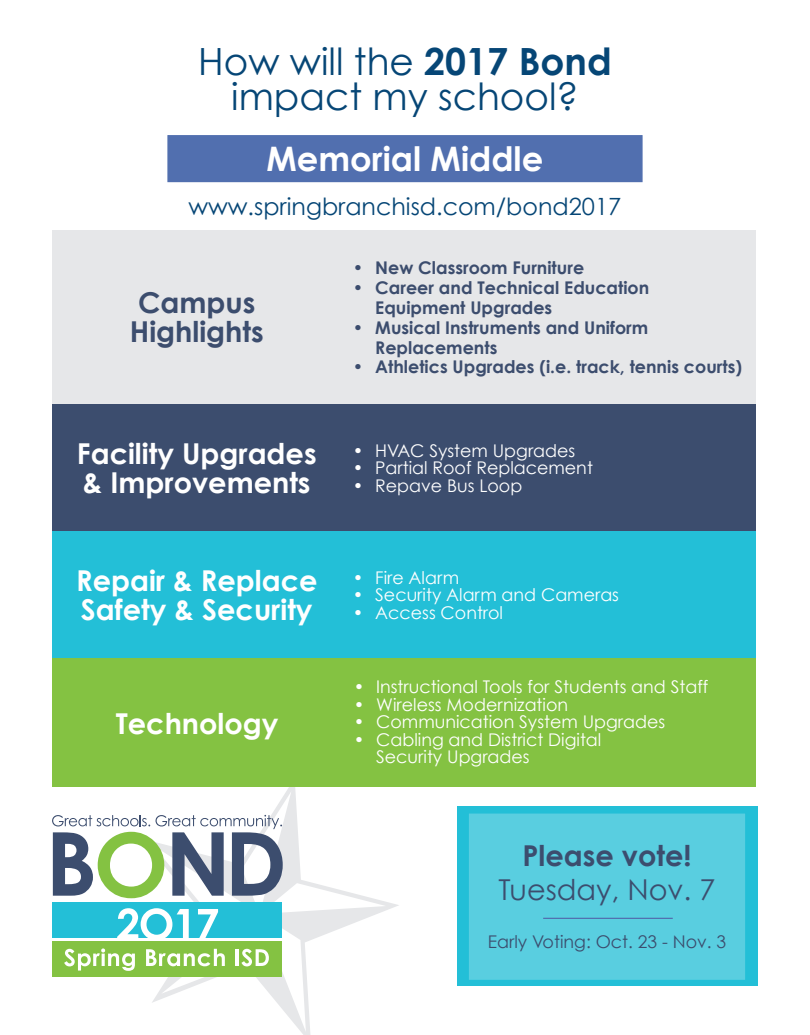
<style>
.page{position:relative;width:810px;height:1035px;background:#fff}
.page>*{position:absolute;margin:0;border:0;box-sizing:border-box;transform-origin:0 0}
.t1{font:37.5px "Century Gothic";color:#064676}
.t2{font:700 33.75px "Century Gothic";color:#fff}
.t3{font:700 28.75px/28.8px "Century Gothic";color:#fff}
.t4{font:700 28.75px "Century Gothic";color:#3c4d6e}
.t5{font:28.75px "Century Gothic";color:#3c4d6e}
.t6{font:23.75px "Century Gothic";color:#064676}
.t7{font:17.5px/17.5px "Century Gothic";color:#fff}
.t8{font:700 17.5px/20px "Century Gothic";color:#3c4d6e}
.t9{font:17.5px "Century Gothic";color:#3c4d6e}
.s1{font-weight:700}
</style>
<div class="page">
<svg style="left:152px;top:787px;width:247px;height:248px"></svg>
<div style="left:131px;top:904px;width:150px;height:44px;background:#fff"></div>
<div style="left:167px;top:135px;width:476px;height:47px;background:#516faf;border:1px solid #516faf"></div>
<div style="left:52px;top:404px;width:704px;height:127px;background:#3c4d6e"></div>
<div style="left:457px;top:806px;width:300px;height:180px;background:#23bfd7"></div>
<div style="left:469px;top:814px;width:276px;height:166px;background:#59cee0"></div>
<hr style="left:543px;top:918px;width:130px;height:1px;background:#516faf">
<div style="left:52px;top:531px;width:704px;height:128px;background:#23bfd7"></div>
<div style="left:52px;top:659px;width:704px;height:128px;background:#84c242"></div>
<div style="left:53px;top:902px;width:229px;height:36px;background:#23bfd7"></div>
<svg style="left:117px;top:908px;width:72px;height:30px"></svg>
<svg style="left:198px;top:909px;width:20px;height:29px"></svg>
<div style="left:53px;top:941px;width:229px;height:36px;background:#84c242"></div>
<svg style="left:64px;top:948px;width:71px;height:23px"></svg>
<svg style="left:146px;top:949px;width:79px;height:17px"></svg>
<hr style="left:236px;top:949px;width:3px;height:17px;background:#fff">
<svg style="left:241px;top:949px;width:28px;height:17px"></svg>
<svg style="left:52px;top:815px;width:231px;height:83px"></svg>
<div style="left:52px;top:230px;width:704px;height:174px;background:#e6e7e9"></div>
<p class="t1" style="left:198px;top:39px;width:415px">How will the <span class="s1">2017 Bond</span></p>
<p class="t1" style="left:231px;top:74px;width:349px">impact my school?</p>
<p class="t2" style="left:267px;top:138px;width:278px">Memorial Middle</p>
<p class="t6" style="left:188px;top:192px;width:435px">www.springbranchisd.com/bond2017</p>
<p class="t4" style="left:138px;top:285px;width:119px">Campus</p>
<p class="t4" style="left:130px;top:314px;width:135px">Highlights</p>
<p class="t3" style="left:77px;top:438px;width:241px">Facility Upgrades</p>
<p class="t3" style="left:83px;top:467px;width:229px">&amp; Improvements</p>
<p class="t3" style="left:76px;top:566px;width:243px">Repair &amp; Replace<br>Safety &amp; Security</p>
<p class="t3" style="left:116px;top:708px;width:164px">Technology</p>
<p class="t8" style="left:353px;top:258px;width:233px">• New Classroom Furniture</p>
<p class="t8" style="left:375px;top:278px;width:276px;text-indent:-22px">• Career and Technical Education<br>Equipment Upgrades</p>
<p class="t8" style="left:375px;top:318px;width:275px;text-indent:-22px">• Musical Instruments and Uniform<br>Replacements</p>
<p class="t8" style="left:353px;top:356px;width:391px">• Athletics Upgrades (i.e. track, tennis courts)</p>
<p class="t7" style="left:353px;top:441px;width:224px">• HVAC System Upgrades</p>
<p class="t7" style="left:353px;top:459px;width:242px">• Partial Roof Replacement</p>
<p class="t7" style="left:353px;top:476px;width:171px">• Repave Bus Loop</p>
<p class="t7" style="left:353px;top:568px;width:108px">• Fire Alarm</p>
<p class="t7" style="left:353px;top:586px;width:268px">• Security Alarm and Cameras</p>
<p class="t7" style="left:353px;top:603px;width:152px">• Access Control</p>
<p class="t7" style="left:354px;top:678px;width:356px">• Instructional Tools for Students and Staff</p>
<p class="t7" style="left:354px;top:696px;width:216px">• Wireless Modernization</p>
<p class="t7" style="left:354px;top:713px;width:313px">• Communication System Upgrades</p>
<p class="t7" style="left:376px;top:731px;width:227px;text-indent:-22px">• Cabling and District Digital<br>Security Upgrades</p>
<p class="t4" style="left:522px;top:837px;width:171px">Please vote!</p>
<p class="t5" style="left:499px;top:873px;width:218px">Tuesday, Nov. 7</p>
<p class="t9" style="left:488px;top:931px;width:240px">Early Voting: Oct. 23 - Nov. 3</p>
</div>
